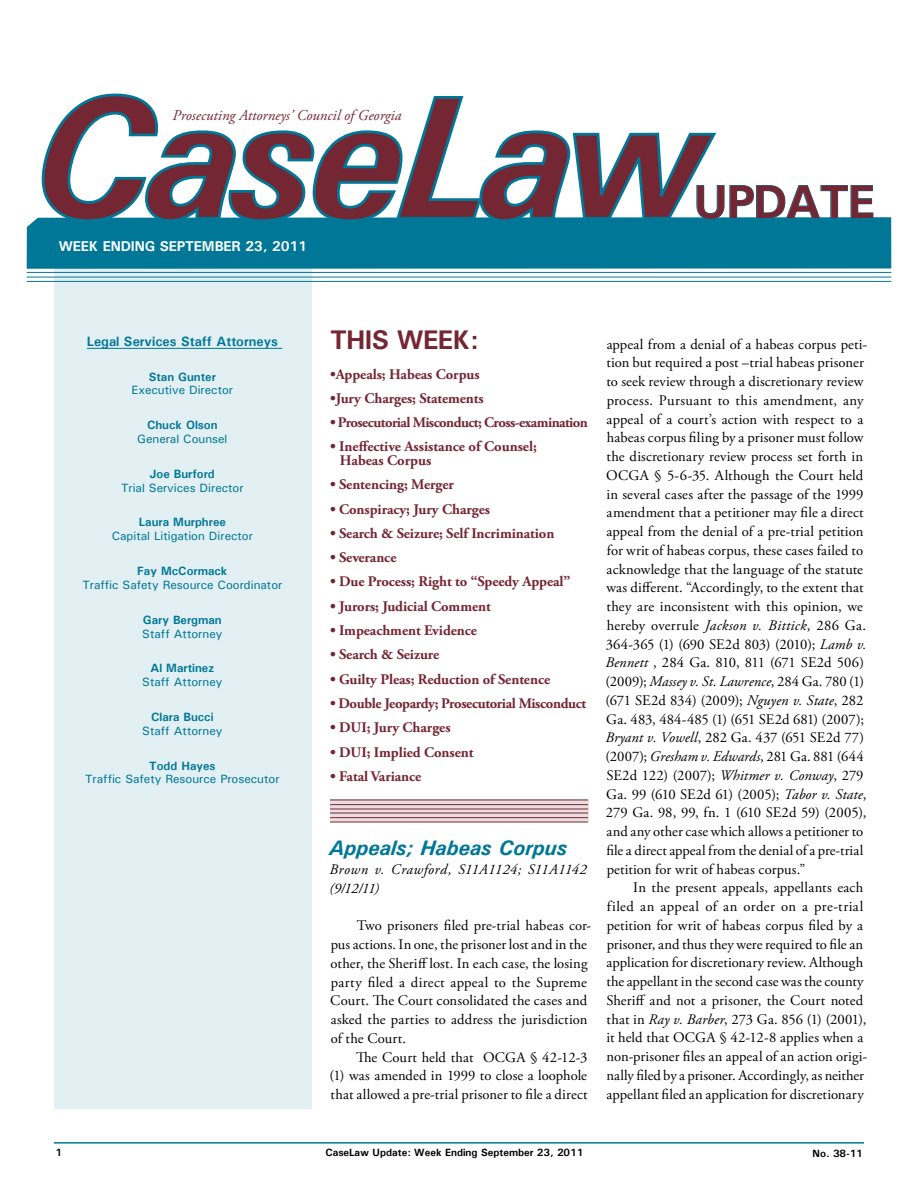
<style>
.page{position:relative;width:918px;height:1188px;background:#fff}
.page>*{position:absolute;margin:0;border:0;box-sizing:border-box;transform-origin:0 0}
.t1{font:700 47.1px "Univers";letter-spacing:-.025em;color:#752633}
.t2{font:700 27px "Univers";letter-spacing:-.025em;color:#752633}
.t3{font:italic 700 21px "Univers";color:#007796}
.t4{font:italic 15px "Adobe Garamond Pro";color:#752633}
.t5{font:14.7px/18.8px "Adobe Garamond Pro";letter-spacing:.01em;color:#000}
.t6{font:700 14.7px/13.5px "Adobe Garamond Pro";letter-spacing:-.005em;color:#752633}
.t7{font:700 14.7px "Adobe Garamond Pro";letter-spacing:-.035em;color:#752633}
.t8{font:italic 14.7px/18.8px "Adobe Garamond Pro";letter-spacing:.03em;color:#000}
.t9{font:700 14.7px "Adobe Garamond Pro";letter-spacing:-.025em;color:#752633}
.t10{font:700 14.25px "Univers";letter-spacing:-.01em;color:#fff}
.t11{font:700 13.5px "Univers";color:#007796}
.t12{font:500 12px "Univers";color:#007796}
.t13{font:700 12px "Univers";color:#007796}
.t14{font:700 10.5px "Univers";color:#000}
.s1{font-style:italic}
</style>
<div class="page">
<hr style="left:54px;top:1142px;width:810px;height:2px;background:#007796">
<div style="left:54px;top:228px;width:258px;height:880px;background:#e3f0f3"></div>
<hr style="left:87px;top:348px;width:195px;height:1px;background:#007796">
<div style="left:27px;top:217px;width:864px;height:52px;background:#007796"></div>
<hr style="left:27px;top:272px;width:864px;height:1px;background:#007796">
<hr style="left:27px;top:277px;width:864px;height:1px;background:#007796">
<svg style="left:330px;top:801px;width:258px;height:21px;background:#ddcacd"></svg>
<hr style="left:330px;top:800px;width:258px;height:1px;background:#752633">
<hr style="left:330px;top:813px;width:258px;height:1px;background:#752633">
<hr style="left:330px;top:817px;width:258px;height:1px;background:#752633">
<hr style="left:330px;top:822px;width:258px;height:1px;background:#752633">
<hr style="left:330px;top:804px;width:258px;height:1px;background:#752633">
<hr style="left:330px;top:809px;width:258px;height:1px;background:#752633">
<svg style="left:719px;top:185px;width:155px;height:35px"></svg>
<hr style="left:27px;top:281px;width:864px;height:1px;background:#007796">
<svg style="left:40px;top:93px;width:679px;height:130px"></svg>
<p class="t4" style="left:172px;top:107px;width:230px">Prosecuting Attorneys’ Council of Georgia</p>
<p class="t10" style="left:59px;top:237px;width:250px">WEEK ENDING SEPTEMBER 23, 2011</p>
<h1 class="t1" style="left:694px;top:172px;width:182px">UPDATE</h1>
<p class="t11" style="left:87px;top:332px;width:193px">Legal Services Staff Attorneys</p>
<p class="t13" style="left:149px;top:369px;width:69px">Stan Gunter</p>
<p class="t12" style="left:132px;top:383px;width:103px">Executive Director</p>
<p class="t13" style="left:147px;top:417px;width:72px">Chuck Olson</p>
<p class="t12" style="left:137px;top:431px;width:92px">General Counsel</p>
<p class="t13" style="left:150px;top:466px;width:66px">Joe Burford</p>
<p class="t12" style="left:121px;top:480px;width:124px">Trial Services Director</p>
<p class="t13" style="left:139px;top:515px;width:89px">Laura Murphree</p>
<p class="t12" style="left:112px;top:528px;width:143px">Capital Litigation Director</p>
<p class="t13" style="left:137px;top:563px;width:92px">Fay McCormack</p>
<p class="t12" style="left:82px;top:577px;width:202px">Traffic Safety Resource Coordinator</p>
<p class="t13" style="left:143px;top:612px;width:80px">Gary Bergman</p>
<p class="t12" style="left:142px;top:626px;width:82px">Staff Attorney</p>
<p class="t13" style="left:151px;top:661px;width:65px">Al Martinez</p>
<p class="t12" style="left:142px;top:674px;width:82px">Staff Attorney</p>
<p class="t13" style="left:151px;top:709px;width:64px">Clara Bucci</p>
<p class="t12" style="left:142px;top:723px;width:82px">Staff Attorney</p>
<p class="t13" style="left:149px;top:758px;width:68px">Todd Hayes</p>
<p class="t12" style="left:85px;top:772px;width:196px">Traffic Safety Resource Prosecutor</p>
<h2 class="t2" style="left:330px;top:322px;width:150px">THIS WEEK:</h2>
<p class="t6" style="left:330px;top:367px;width:151px">•Appeals; Habeas Corpus</p>
<p class="t6" style="left:330px;top:392px;width:155px">•Jury Charges; Statements</p>
<p class="t7" style="left:330px;top:414px;width:259px">• Prosecutorial Misconduct; Cross-examination</p>
<p class="t6" style="left:340px;top:440px;width:199px;text-indent:-10px">• Ineffective Assistance of Counsel;<br>Habeas Corpus</p>
<p class="t6" style="left:330px;top:478px;width:125px">• Sentencing; Merger</p>
<p class="t6" style="left:330px;top:502px;width:162px">• Conspiracy; Jury Charges</p>
<p class="t6" style="left:330px;top:527px;width:226px">• Search &amp; Seizure; Self Incrimination</p>
<p class="t6" style="left:330px;top:551px;width:68px">• Severance</p>
<p class="t6" style="left:330px;top:575px;width:242px">• Due Process; Right to “Speedy Appeal”</p>
<p class="t6" style="left:330px;top:600px;width:162px">• Jurors; Judicial Comment</p>
<p class="t6" style="left:330px;top:624px;width:149px">• Impeachment Evidence</p>
<p class="t6" style="left:330px;top:648px;width:111px">• Search &amp; Seizure</p>
<p class="t6" style="left:330px;top:673px;width:222px">• Guilty Pleas; Reduction of Sentence</p>
<p class="t9" style="left:330px;top:695px;width:258px">• Double Jeopardy; Prosecutorial Misconduct</p>
<p class="t6" style="left:330px;top:721px;width:122px">• DUI; Jury Charges</p>
<p class="t6" style="left:330px;top:745px;width:145px">• DUI; Implied Consent</p>
<p class="t6" style="left:330px;top:770px;width:93px">• Fatal Variance</p>
<h3 class="t3" style="left:329px;top:835px;width:240px">Appeals; Habeas Corpus</h3>
<p class="t8" style="left:329px;top:860px;width:259px">Brown v. Crawford, S11A1124; S11A1142 (9/12/11)</p>
<p class="t5" style="left:330px;top:917px;width:262px;text-indent:26px">Two prisoners filed pre-trial habeas cor&shy;pus actions. In one, the prisoner lost and in the other, the Sheriff lost. In each case, the losing party filed a direct appeal to the Supreme Court. The Court consolidated the cases and asked the parties to address the jurisdiction of the Court.</p>
<p class="t5" style="left:330px;top:1048px;width:260px;text-align:justify;text-indent:26px">The Court held that OCGA § 42-12-3 (1) was amended in 1999 to close a loophole that allowed a pre-trial prisoner to file a direct</p>
<p class="t5" style="left:605px;top:335px;width:263px">appeal from a denial of a habeas corpus peti&shy;tion but required a post –trial habeas prisoner to seek review through a discretionary review process. Pursuant to this amendment, any appeal of a court’s action with respect to a habeas corpus filing by a prisoner must follow the discretionary review process set forth in OCGA § 5-6-35. Although the Court held in several cases after the passage of the 1999 amendment that a petitioner may file a direct appeal from the denial of a pre-trial petition for writ of habeas corpus, these cases failed to acknowledge that the language of the statute was different. “Accordingly, to the extent that they are inconsistent with this opinion, we hereby overrule <span class="s1">Jackson v. Bittick</span>, 286 Ga.<br>364-365 (1) (690 SE2d 803) (2010); <span class="s1">Lamb v.<br>Bennett</span> , 284 Ga. 810, 811 (671 SE2d 506) (2009); <span class="s1">Massey v. St. Lawrence</span>, 284 Ga. 780 (1) (671 SE2d 834) (2009); <span class="s1">Nguyen v. State</span>, 282<br>Ga. 483, 484-485 (1) (651 SE2d 681) (2007); <span class="s1">Bryant v. Vowell</span>, 282 Ga. 437 (651 SE2d 77) (2007); <span class="s1">Gresham v. Edwards</span>, 281 Ga. 881 (644<br>SE2d 122) (2007); <span class="s1">Whitmer v. Conway</span>, 279<br>Ga. 99 (610 SE2d 61) (2005); <span class="s1">Tabor v. State</span>, 279 Ga. 98, 99, fn. 1 (610 SE2d 59) (2005), and any other case which allows a petitioner to file a direct appeal from the denial of a pre-trial petition for writ of habeas corpus.”</p>
<p class="t5" style="left:606px;top:879px;width:262px;text-indent:27px">In the present appeals, appellants each filed an appeal of an order on a pre-trial petition for writ of habeas corpus filed by a prisoner, and thus they were required to file an application for discretionary review. Although the appellant in the second case was the county Sheriff and not a prisoner, the Court noted that in <span class="s1">Ray v. Barber</span>, 273 Ga. 856 (1) (2001), it held that OCGA § 42-12-8 applies when a non-prisoner files an appeal of an action origi&shy;nally filed by a prisoner. Accordingly, as neither appellant filed an application for discretionary</p>
<p class="t14" style="left:56px;top:1146px;width:8px">1</p>
<p class="t14" style="left:326px;top:1146px;width:259px">CaseLaw Update: Week Ending September 23, 2011</p>
<p class="t14" style="left:813px;top:1147px;width:52px">No. 38-11</p>
</div>
